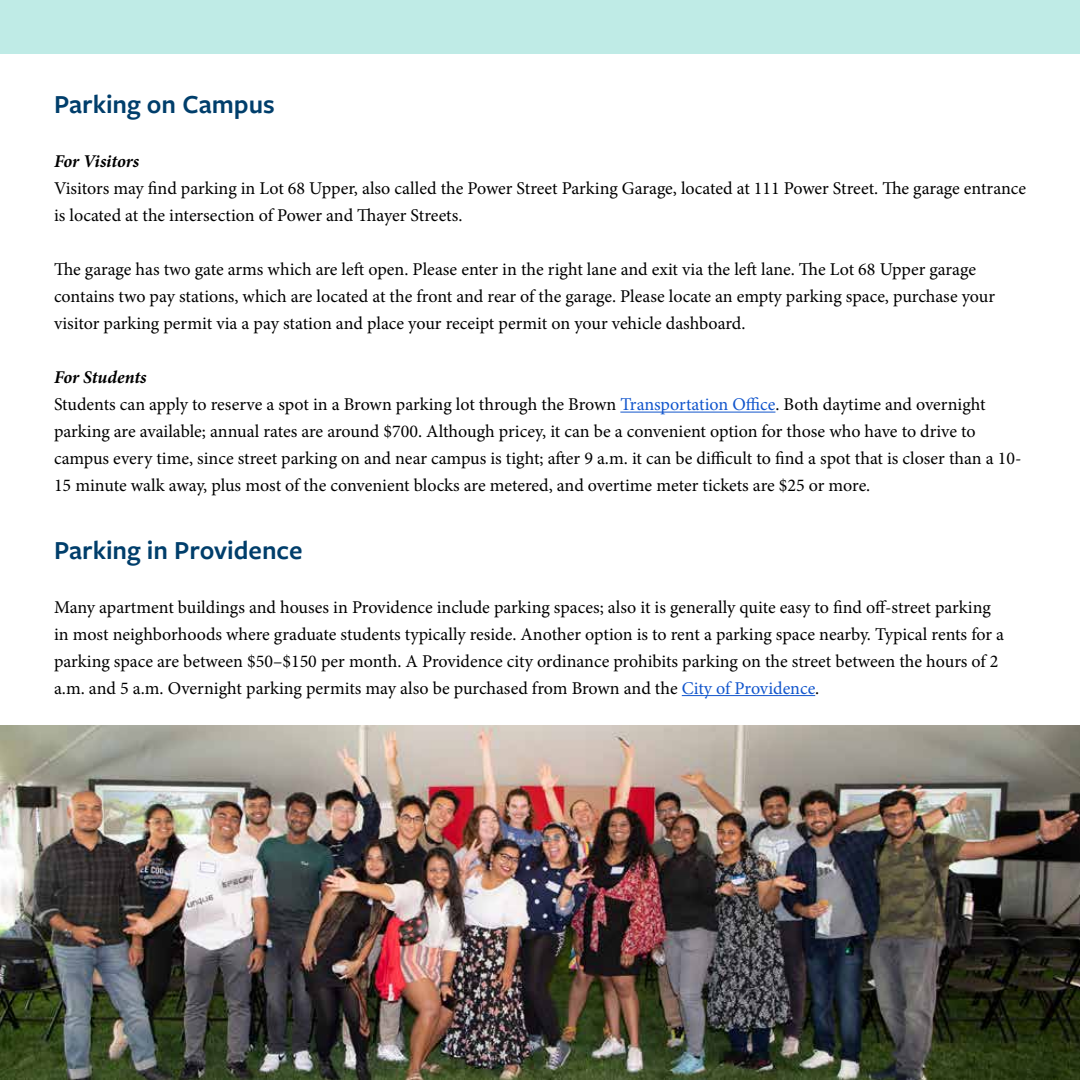
<style>
.page{position:relative;width:1080px;height:1080px;background:#fff}
.page>*{position:absolute;margin:0;border:0;box-sizing:border-box;transform-origin:0 0}
.t1{font:600 27px "Freight Sans Pro";color:#003e6b}
.t2{font:18px/27px "Minion Pro";letter-spacing:-.005em;color:#000}
.t3{font:italic 700 18px "Minion Pro";letter-spacing:-.005em;color:#000}
.s1{font-weight:700;font-style:italic}
.s2{color:#15c}
</style>
<div class="page">
<hr style="left:620px;top:412px;width:155px;height:1px;background:#15c">
<hr style="left:682px;top:695px;width:133px;height:1px;background:#15c">
<div style="left:0;top:0;width:1080px;height:54px;background:#bfebe6"></div>
<img style="left:0;top:726px;width:1080px;height:354px">
<h1 class="t1" style="left:54px;top:86px;width:222px">Parking on Campus</h1>
<p class="t3" style="left:54px;top:149px;width:87px">For Visitors</p>
<p class="t2" style="left:54px;top:175px;width:974px">Visitors may find parking in Lot 68 Upper, also called the Power Street Parking Garage, located at 111 Power Street. The garage entrance is located at the intersection of Power and Thayer Streets.</p>
<p class="t2" style="left:54px;top:256px;width:943px">The garage has two gate arms which are left open. Please enter in the right lane and exit via the left lane. The Lot 68 Upper garage contains two pay stations, which are located at the front and rear of the garage. Please locate an empty parking space, purchase your visitor parking permit via a pay station and place your receipt permit on your vehicle dashboard.</p>
<p class="t2" style="left:54px;top:364px;width:969px"><span class="s1">For Students<br></span>Students can apply to reserve a spot in a Brown parking lot through the Brown <span class="s2">Transportation Office</span>. Both daytime and overnight parking are available; annual rates are around $700. Although pricey, it can be a convenient option for those who have to drive to campus every time, since street parking on and near campus is tight; after 9 a.m. it can be difficult to find a spot that is closer than a 10- 15 minute walk away, plus most of the convenient blocks are metered, and overtime meter tickets are $25 or more.</p>
<h1 class="t1" style="left:54px;top:532px;width:250px">Parking in Providence</h1>
<p class="t2" style="left:54px;top:594px;width:952px">Many apartment buildings and houses in Providence include parking spaces; also it is generally quite easy to find off-street parking in most neighborhoods where graduate students typically reside. Another option is to rent a parking space nearby. Typical rents for a parking space are between $50–$150 per month. A Providence city ordinance prohibits parking on the street between the hours of 2 a.m. and 5 a.m. Overnight parking permits may also be purchased from Brown and the <span class="s2">City of Providence</span>.</p>
</div>
